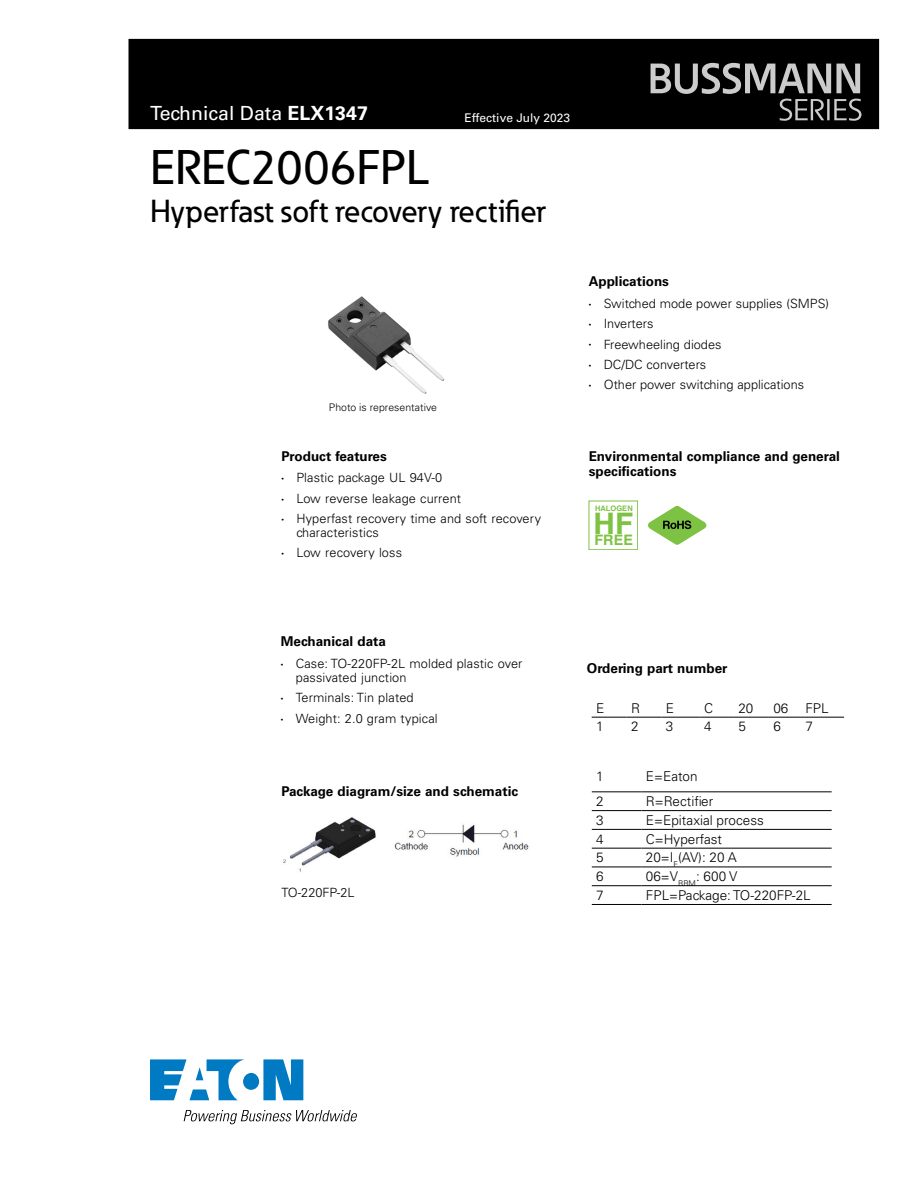
<style>
.page{position:relative;width:918px;height:1188px;background:#fff}
.page>*{position:absolute;margin:0;border:0;box-sizing:border-box;transform-origin:0 0}
.t1{font:500 48px "Eaton";color:#000}
.t2{font:500 31.5px "Eaton";color:#000}
.t3{font:700 29.7px "Helvetica";color:#7dc242}
.t4{font:19.5px "Univers LT Std";color:#fff}
.t5{font:700 14.4px "Helvetica";color:#7dc242}
.t6{font:700 13.5px/15px "Univers LT Std";color:#000}
.t7{font:300 13.5px "Univers LT Std";color:#000}
.t8{font:300 12.75px/14.2px "Univers LT Std";letter-spacing:.01em;color:#000}
.t9{font:12px "Univers LT Std";color:#fff}
.t10{font:300 10.5px "Univers LT Std";color:#000}
.t11{font:700 7.5px "Helvetica";color:#7dc242}
.s1{font-weight:700}
.s2{font-family:"Myriad Pro";font-weight:400;font-size:9px}
</style>
<div class="page">
<div style="left:129px;top:39px;width:750px;height:90px;background:#000"></div>
<svg style="left:651px;top:63px;width:210px;height:58px"></svg>
<svg style="left:150px;top:1059px;width:153px;height:41px"></svg>
<svg style="left:184px;top:1110px;width:173px;height:14px"></svg>
<svg style="left:648px;top:506px;width:58px;height:39px"></svg>
<hr style="left:592px;top:717px;width:35px;height:1px;background:#000">
<hr style="left:627px;top:717px;width:34px;height:1px;background:#000">
<hr style="left:661px;top:717px;width:39px;height:1px;background:#000">
<hr style="left:700px;top:717px;width:34px;height:1px;background:#000">
<hr style="left:734px;top:717px;width:35px;height:1px;background:#000">
<hr style="left:769px;top:717px;width:32px;height:1px;background:#000">
<hr style="left:801px;top:717px;width:43px;height:1px;background:#000">
<hr style="left:592px;top:792px;width:49px;height:1px;background:#000">
<hr style="left:641px;top:792px;width:191px;height:1px;background:#000">
<hr style="left:592px;top:810px;width:49px;height:1px;background:#000">
<hr style="left:641px;top:810px;width:191px;height:1px;background:#000">
<hr style="left:592px;top:829px;width:49px;height:1px;background:#000">
<hr style="left:641px;top:829px;width:191px;height:1px;background:#000">
<hr style="left:592px;top:848px;width:49px;height:1px;background:#000">
<hr style="left:641px;top:848px;width:191px;height:1px;background:#000">
<hr style="left:592px;top:867px;width:49px;height:1px;background:#000">
<hr style="left:641px;top:867px;width:191px;height:1px;background:#000">
<hr style="left:592px;top:885px;width:49px;height:1px;background:#000">
<hr style="left:641px;top:885px;width:191px;height:1px;background:#000">
<hr style="left:592px;top:904px;width:49px;height:1px;background:#000">
<hr style="left:641px;top:904px;width:191px;height:1px;background:#000">
<img style="left:283px;top:817px;width:93px;height:55px">
<img style="left:394px;top:824px;width:135px;height:33px">
<img style="left:328px;top:296px;width:116px;height:98px">
<div style="left:589px;top:501px;width:49px;height:49px;border:1px solid #7dc242"></div>
<h3 class="t4" style="left:150px;top:102px;width:219px">Technical Data <span class="s1">ELX1347</span></h3>
<p class="t9" style="left:464px;top:111px;width:107px">Effective July 2023</p>
<h1 class="t1" style="left:150px;top:138px;width:280px">EREC2006FPL</h1>
<h2 class="t2" style="left:150px;top:191px;width:397px">Hyperfast soft recovery rectifier</h2>
<p class="t10" style="left:329px;top:401px;width:109px">Photo is representative</p>
<p class="t6" style="left:281px;top:449px;width:107px">Product features</p>
<p class="t8" style="left:281px;top:471px;width:162px"><span class="s2">•</span> Plastic package UL 94V-0</p>
<p class="t8" style="left:281px;top:491px;width:181px"><span class="s2">•</span> Low reverse leakage current</p>
<p class="t8" style="left:296px;top:511px;width:246px;text-indent:-15px"><span class="s2">•</span> Hyperfast recovery time and soft recovery characteristics</p>
<p class="t8" style="left:281px;top:546px;width:122px"><span class="s2">•</span> Low recovery loss</p>
<p class="t6" style="left:589px;top:274px;width:82px">Applications</p>
<p class="t8" style="left:589px;top:296px;width:242px"><span class="s2">•</span> Switched mode power supplies (SMPS)</p>
<p class="t8" style="left:589px;top:317px;width:66px"><span class="s2">•</span> Inverters</p>
<p class="t8" style="left:589px;top:337px;width:134px"><span class="s2">•</span> Freewheeling diodes</p>
<p class="t8" style="left:589px;top:357px;width:119px"><span class="s2">•</span> DC/DC converters</p>
<p class="t8" style="left:589px;top:377px;width:217px"><span class="s2">•</span> Other power switching applications</p>
<p class="t6" style="left:589px;top:449px;width:253px">Environmental compliance and general specifications</p>
<p class="t11" style="left:595px;top:504px;width:39px">HALOGEN</p>
<h3 class="t3" style="left:594px;top:505px;width:41px">HF</h3>
<p class="t5" style="left:594px;top:531px;width:40px">FREE</p>
<p class="t6" style="left:281px;top:634px;width:107px">Mechanical data</p>
<p class="t8" style="left:296px;top:656px;width:228px;text-indent:-15px"><span class="s2">•</span> Case: TO-220FP-2L molded plastic over passivated junction</p>
<p class="t8" style="left:281px;top:691px;width:134px"><span class="s2">•</span> Terminals: Tin plated</p>
<p class="t8" style="left:281px;top:711px;width:158px"><span class="s2">•</span> Weight: 2.0 gram typical</p>
<p class="t6" style="left:281px;top:784px;width:238px">Package diagram/size and schematic</p>
<p class="t8" style="left:281px;top:885px;width:75px">TO-220FP-2L</p>
<p class="t6" style="left:587px;top:661px;width:142px">Ordering part number</p>
<p class="t7" style="left:596px;top:700px;width:10px">E</p>
<p class="t7" style="left:631px;top:700px;width:11px">R</p>
<p class="t7" style="left:666px;top:700px;width:10px">E</p>
<p class="t7" style="left:704px;top:700px;width:11px">C</p>
<p class="t7" style="left:738px;top:700px;width:17px">20</p>
<p class="t7" style="left:773px;top:700px;width:17px">06</p>
<p class="t7" style="left:805px;top:700px;width:25px">FPL</p>
<p class="t7" style="left:596px;top:719px;width:9px">1</p>
<p class="t7" style="left:631px;top:719px;width:9px">2</p>
<p class="t7" style="left:666px;top:719px;width:9px">3</p>
<p class="t7" style="left:704px;top:719px;width:9px">4</p>
<p class="t7" style="left:738px;top:719px;width:9px">5</p>
<p class="t7" style="left:773px;top:719px;width:9px">6</p>
<p class="t7" style="left:805px;top:719px;width:9px">7</p>
<p class="t7" style="left:596px;top:768px;width:9px">1</p>
<p class="t7" style="left:646px;top:768px;width:53px">E=Eaton</p>
<p class="t7" style="left:596px;top:793px;width:9px">2</p>
<p class="t7" style="left:646px;top:793px;width:69px">R=Rectifier</p>
<p class="t7" style="left:596px;top:812px;width:9px">3</p>
<p class="t7" style="left:646px;top:812px;width:119px">E=Epitaxial process</p>
<p class="t7" style="left:596px;top:831px;width:9px">4</p>
<p class="t7" style="left:646px;top:831px;width:78px">C=Hyperfast</p>
<p class="t7" style="left:596px;top:850px;width:9px">5</p>
<p class="t7" style="left:646px;top:850px;width:93px">20=I<sub>F</sub>(AV): 20 A</p>
<p class="t7" style="left:596px;top:868px;width:9px">6</p>
<p class="t7" style="left:646px;top:868px;width:93px">06=V<sub>RRM</sub>: 600 V</p>
<p class="t7" style="left:596px;top:887px;width:9px">7</p>
<p class="t7" style="left:646px;top:887px;width:166px">FPL=Package: TO-220FP-2L</p>
</div>
